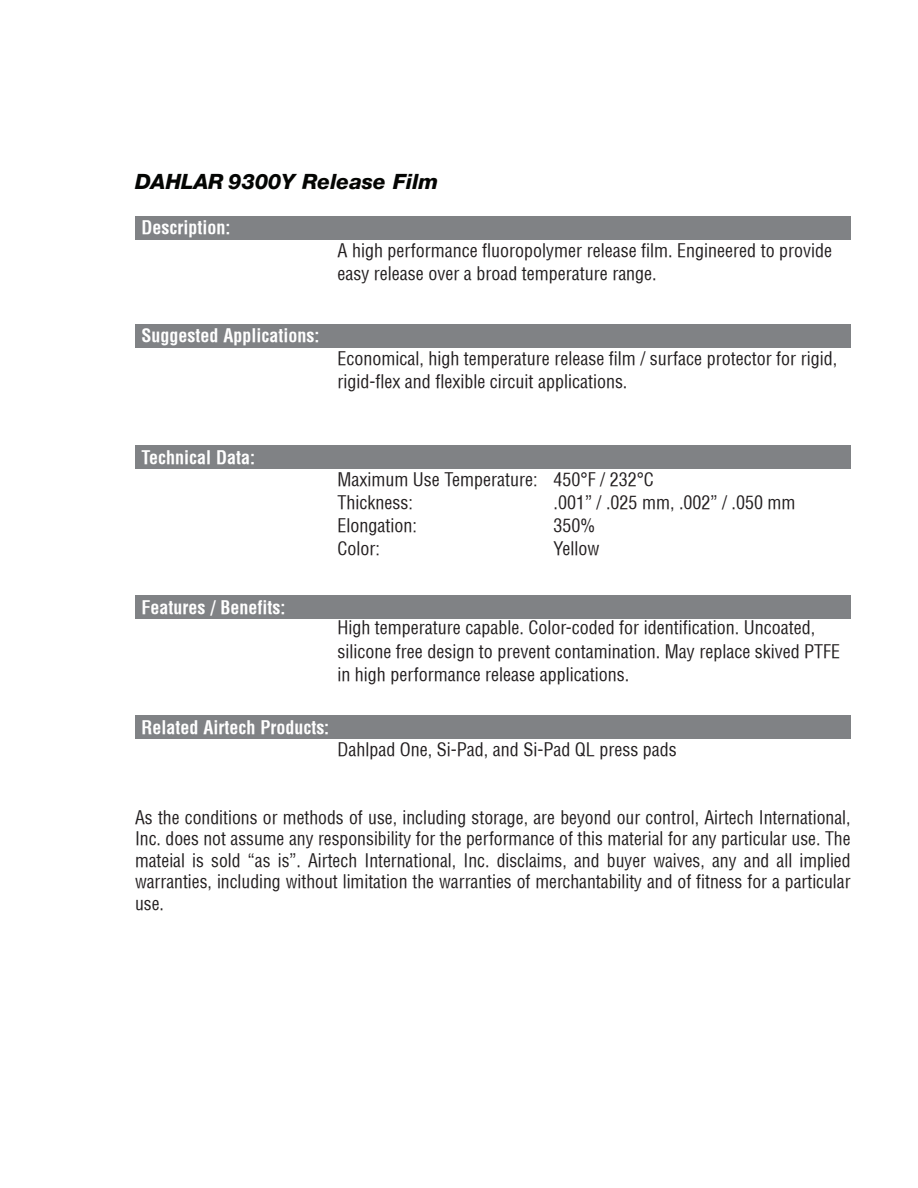
<style>
.page{position:relative;width:918px;height:1188px;background:#fff}
.page>*{position:absolute;margin:0;border:0;box-sizing:border-box;transform-origin:0 0}
.t1{font:italic 800 21px "Helvetica Neue";color:#040503}
.t2{font:condensed 18px/23.1px "Helvetica";color:#231f20}
.t3{font:700 condensed 18px "Helvetica";color:#fff}
</style>
<div class="page">
<div style="left:135px;top:595px;width:715px;height:24px;background:#808285"></div>
<div style="left:135px;top:446px;width:715px;height:23px;background:#808285"></div>
<div style="left:135px;top:324px;width:715px;height:23px;background:#808285"></div>
<div style="left:135px;top:216px;width:715px;height:23px;background:#808285"></div>
<div style="left:135px;top:716px;width:715px;height:23px;background:#808285"></div>
<p class="t1" style="left:135px;top:169px;width:305px">DAHLAR 9300Y Release Film</p>
<p class="t3" style="left:141px;top:216px;width:90px">Description:</p>
<p class="t3" style="left:141px;top:324px;width:179px">Suggested Applications:</p>
<p class="t2" style="left:338px;top:238px;width:496px">A high performance fluoropolymer release film. Engineered to provide easy release over a broad temperature range.</p>
<p class="t2" style="left:338px;top:346px;width:501px">Economical, high temperature release film / surface protector for rigid, rigid-flex and flexible circuit applications.</p>
<p class="t3" style="left:141px;top:446px;width:115px">Technical Data:</p>
<p class="t2" style="left:338px;top:468px;width:318px">Maximum Use Temperature: 450°F / 232°C<br>Thickness:</p>
<p class="t2" style="left:554px;top:491px;width:244px">.001” / .025 mm, .002” / .050 mm</p>
<p class="t2" style="left:338px;top:514px;width:81px">Elongation:</p>
<p class="t2" style="left:554px;top:514px;width:43px">350%</p>
<p class="t2" style="left:338px;top:537px;width:44px">Color:</p>
<p class="t2" style="left:554px;top:537px;width:48px">Yellow</p>
<p class="t3" style="left:141px;top:596px;width:145px">Features / Benefits:</p>
<p class="t2" style="left:338px;top:616px;width:504px">High temperature capable. Color-coded for identification. Uncoated, silicone free design to prevent contamination. May replace skived PTFE in high performance release applications.</p>
<p class="t3" style="left:141px;top:716px;width:189px">Related Airtech Products:</p>
<p class="t2" style="left:338px;top:738px;width:341px">Dahlpad One, Si-Pad, and Si-Pad QL press pads</p>
<p class="t2" style="left:135px;top:806px;width:717px;line-height:21.6px;text-align:justify">As the conditions or methods of use, including storage, are beyond our control, Airtech International, Inc. does not assume any responsibility for the performance of this material for any particular use. The mateial is sold “as is”. Airtech International, Inc. disclaims, and buyer waives, any and all implied warranties, including without limitation the warranties of merchantability and of fitness for a particular use.</p>
</div>
